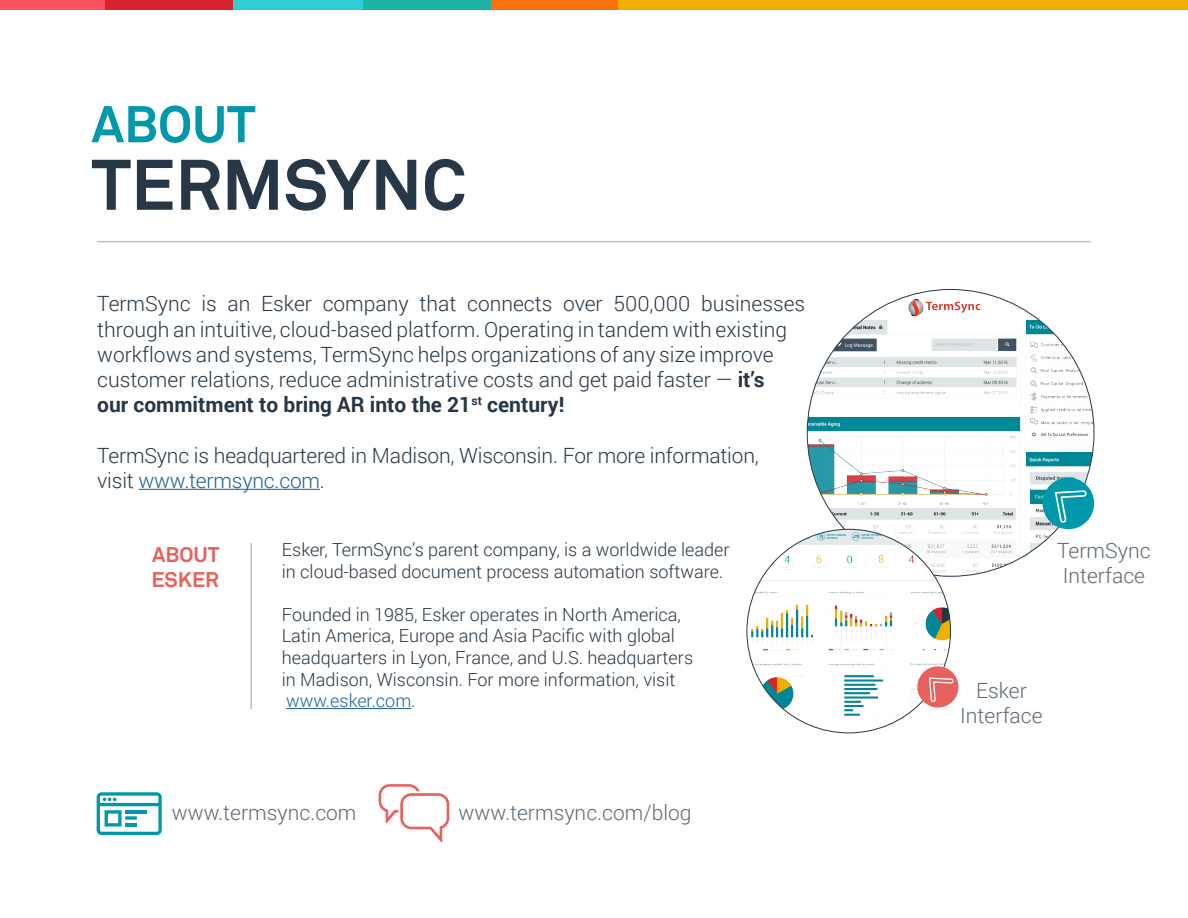
<style>
.page{position:relative;width:1188px;height:918px;background:#fff}
.page>*{position:absolute;margin:0;border:0;box-sizing:border-box;transform-origin:0 0}
.t1{font:700 70.5px "Akkurat";color:#273745}
.t2{font:700 51px "Akkurat";color:#0098aa}
.t3{font:300 21px/25.2px "Roboto";color:#273745}
.t4{font:300 21px/25.2px "Roboto";color:#5d6974;text-align:center}
.t5{font:700 21px/25.2px "Akkurat";color:#e7615e}
.t6{font:300 18px/21.6px "Roboto";color:#273745}
.s1{font-weight:700}
.s2{color:#215e9e}
</style>
<div class="page">
<hr style="left:139px;top:489px;width:181px;height:1px;background:#215e9e">
<hr style="left:97px;top:241px;width:994px;height:1px;background:#bdbec4">
<div style="left:0;top:0;width:106px;height:10px;background:#fb5363"></div>
<div style="left:106px;top:0;width:127px;height:10px;background:#d8232e"></div>
<div style="left:233px;top:0;width:131px;height:10px;background:#30cdd7"></div>
<div style="left:364px;top:0;width:127px;height:10px;background:#1db3a5"></div>
<div style="left:491px;top:0;width:127px;height:10px;background:#f8710c"></div>
<div style="left:618px;top:0;width:570px;height:10px;background:#f2ae00"></div>
<hr style="left:286px;top:708px;width:125px;height:1px;background:#215e9e">
<hr style="left:250px;top:543px;width:2px;height:166px;background:#bdbec4">
<img style="left:807px;top:289px;width:287px;height:287px;border-radius:143px">
<svg style="left:379px;top:784px;width:70px;height:58px"></svg>
<svg style="left:97px;top:792px;width:65px;height:43px"></svg>
<img style="left:747px;top:529px;width:204px;height:204px;border-radius:102px">
<div style="left:1043px;top:478px;width:51px;height:51px;background:#0098aa;border-radius:50%"></div>
<svg style="left:1055px;top:490px;width:32px;height:33px"></svg>
<svg style="left:915px;top:664px;width:44px;height:45px"></svg>
<h2 class="t2" style="left:92px;top:92px;width:166px">ABOUT</h2>
<h1 class="t1" style="left:92px;top:140px;width:376px">TERMSYNC</h1>
<p class="t3" style="left:97px;top:291px;width:710px">TermSync is an Esker company that connects over 500,000 businesses through an intuitive, cloud-based platform. Operating in tandem with existing workflows and systems, TermSync helps organizations of any size improve customer relations, reduce administrative costs and get paid faster — <span class="s1">it’s<br>our commitment to bring AR into the 21</span><sup>st</sup> <span class="s1">century!</span></p>
<p class="t3" style="left:97px;top:442px;width:663px">TermSync is headquartered in Madison, Wisconsin. For more information, visit <span class="s2">www.termsync.com</span>.</p>
<p class="t5" style="left:152px;top:542px;width:70px">ABOUT<br>ESKER</p>
<p class="t6" style="left:282px;top:538px;width:449px">Esker, TermSync’s parent company, is a worldwide leader in cloud-based document process automation software.</p>
<p class="t6" style="left:282px;top:603px;width:413px">Founded in 1985, Esker operates in North America, Latin America, Europe and Asia Pacific with global headquarters in Lyon, France, and U.S. headquarters in Madison, Wisconsin. For more information, visit <span class="s2">www.esker.com</span>.</p>
<p class="t4" style="left:172px;top:799px;width:186px">www.termsync.com</p>
<p class="t4" style="left:459px;top:799px;width:234px">www.termsync.com/blog</p>
<p class="t4" style="left:1057px;top:537px;width:95px;text-align:left">TermSync<br>Interface</p>
<p class="t4" style="left:960px;top:677px;width:84px">Esker<br>Interface</p>
</div>
